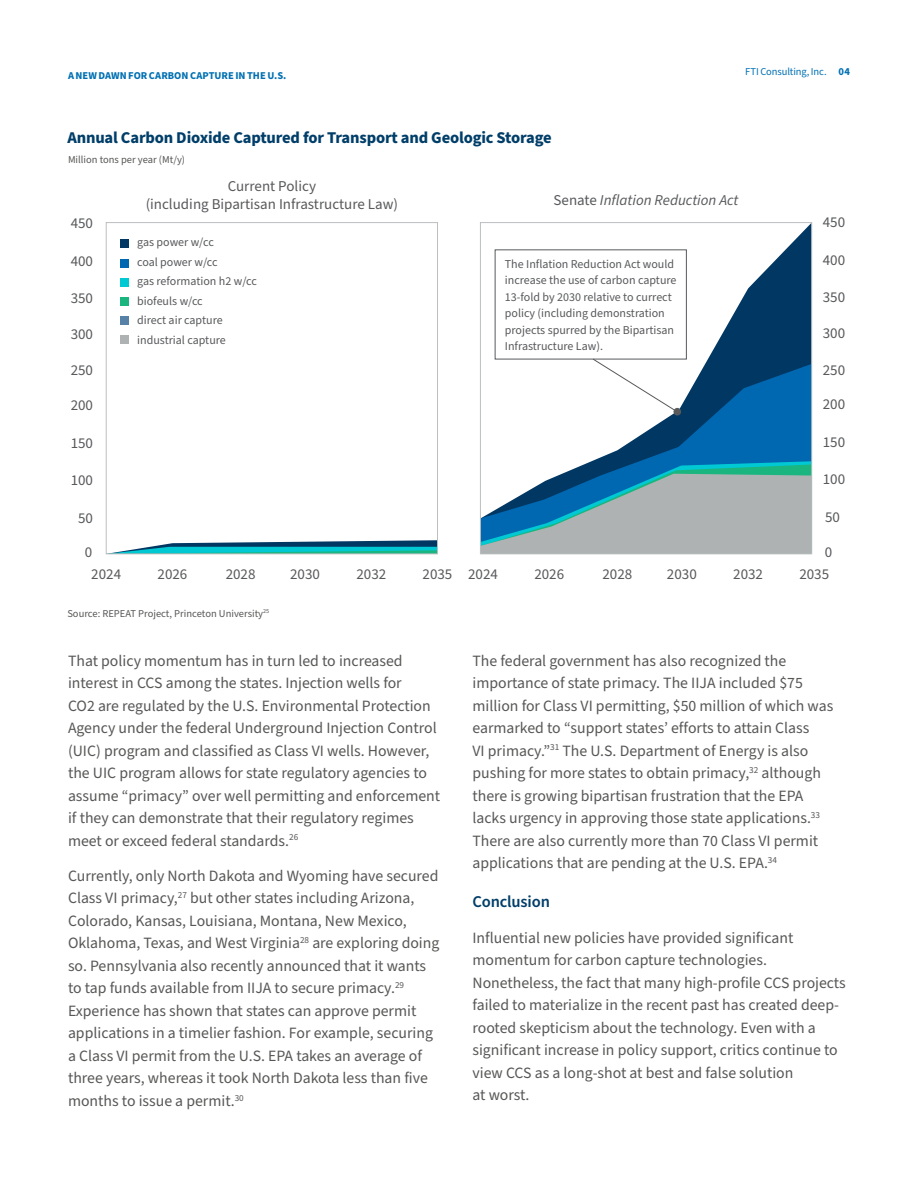
<style>
.page{position:relative;width:918px;height:1188px;background:#fff}
.page>*{position:absolute;margin:0;border:0;box-sizing:border-box;transform-origin:0 0}
.t1{font:700 16.5px "Source Sans Pro";letter-spacing:-.01em;color:#003e69}
.t2{font:600 16.5px "Source Sans Pro";letter-spacing:-.01em;color:#003e69}
.t3{font:15.75px/22.5px "Source Sans Pro";color:#575756}
.t4{font:15px/18px "Source Sans Pro";color:#58595b;text-align:center}
.t5{font:italic 15px "Source Sans Pro";color:#58595b}
.t6{font:12px/19.5px "Source Sans Pro";color:#58595b}
.t7{font:10.5px "Source Sans Pro";color:#575756}
.t8{font:700 10.5px "Source Sans Pro";color:#0070b3}
.t9{font:10.5px "Source Sans Pro";letter-spacing:-.01em;color:#0070b3}
.s1{font-weight:700}
.s2{font-style:normal}
</style>
<div class="page">
<div style="left:120px;top:239px;width:8px;height:8px;background:#003763"></div>
<div style="left:120px;top:259px;width:8px;height:9px;background:#0067b1"></div>
<div style="left:120px;top:278px;width:8px;height:8px;background:#00c9d4"></div>
<div style="left:120px;top:297px;width:8px;height:8px;background:#1bb680"></div>
<div style="left:120px;top:316px;width:8px;height:8px;background:#5781a6"></div>
<div style="left:120px;top:335px;width:8px;height:9px;background:#afb2b3"></div>
<svg style="left:494px;top:224px;width:316px;height:140px"></svg>
<svg style="left:592px;top:364px;width:218px;height:97px;fill:#0067b1"></svg>
<svg style="left:482px;top:461px;width:328px;height:91px;background:#83a7b4"></svg>
<div style="left:674px;top:408px;width:7px;height:8px;background:#58595b;border-radius:50%"></div>
<svg style="left:592px;top:358px;width:87px;height:55px"></svg>
<svg style="left:118px;top:540px;width:318px;height:12px"></svg>
<div style="left:106px;top:222px;width:332px;height:332px;border:1px solid #bcbec0"></div>
<div style="left:480px;top:222px;width:332px;height:332px;border:1px solid #bcbec0"></div>
<p class="t8" style="left:68px;top:68px;width:220px">A NEW DAWN FOR CARBON CAPTURE IN THE U.S.</p>
<p class="t1" style="left:67px;top:126px;width:486px">Annual Carbon Dioxide Captured for Transport and Geologic Storage</p>
<p class="t7" style="left:68px;top:152px;width:119px">Million tons per year (Mt/y)</p>
<p class="t9" style="left:745px;top:64px;width:106px">FTI Consulting, Inc. <span class="s1">04</span></p>
<p class="t4" style="left:71px;top:214px;width:24px">450</p>
<p class="t4" style="left:71px;top:252px;width:24px">400</p>
<p class="t4" style="left:71px;top:290px;width:24px">350</p>
<p class="t4" style="left:71px;top:326px;width:24px">300</p>
<p class="t4" style="left:71px;top:362px;width:24px">250</p>
<p class="t4" style="left:71px;top:397px;width:24px">200</p>
<p class="t4" style="left:71px;top:434px;width:24px">150</p>
<p class="t4" style="left:71px;top:472px;width:24px">100</p>
<p class="t4" style="left:78px;top:509px;width:16px">50</p>
<p class="t4" style="left:85px;top:544px;width:9px">0</p>
<p class="t4" style="left:146px;top:177px;width:254px">Current Policy<br>(including Bipartisan Infrastructure Law)</p>
<p class="t6" style="left:137px;top:233px;width:121px">gas power w/cc<br>coal power w/cc<br>gas reformation h2 w/cc biofeuls w/cc<br>direct air capture industrial capture</p>
<p class="t5" style="left:554px;top:190px;width:186px"><span class="s2">Senate</span> Inflation Reduction Act</p>
<p class="t6" style="left:505px;top:256px;width:173px;line-height:16.5px">The Inflation Reduction Act would increase the use of carbon capture<br>13-fold by 2030 relative to currect policy (including demonstration projects spurred by the Bipartisan<br>Infrastructure Law).</p>
<p class="t4" style="left:823px;top:214px;width:24px">450</p>
<p class="t4" style="left:823px;top:251px;width:24px">400</p>
<p class="t4" style="left:823px;top:289px;width:24px">350</p>
<p class="t4" style="left:823px;top:325px;width:24px">300</p>
<p class="t4" style="left:823px;top:361px;width:24px">250</p>
<p class="t4" style="left:823px;top:396px;width:24px">200</p>
<p class="t4" style="left:823px;top:433px;width:24px">150</p>
<p class="t4" style="left:823px;top:471px;width:24px">100</p>
<p class="t4" style="left:825px;top:509px;width:16px">50</p>
<p class="t4" style="left:825px;top:543px;width:9px">0</p>
<p class="t4" style="left:91px;top:565px;width:31px">2024</p>
<p class="t4" style="left:158px;top:565px;width:31px">2026</p>
<p class="t4" style="left:226px;top:565px;width:31px">2028</p>
<p class="t4" style="left:290px;top:565px;width:31px">2030</p>
<p class="t4" style="left:356px;top:565px;width:31px">2032</p>
<p class="t4" style="left:423px;top:565px;width:77px">2035 2024</p>
<p class="t4" style="left:534px;top:565px;width:31px">2026</p>
<p class="t4" style="left:602px;top:565px;width:31px">2028</p>
<p class="t4" style="left:667px;top:565px;width:31px">2030</p>
<p class="t4" style="left:733px;top:565px;width:31px">2032</p>
<p class="t4" style="left:799px;top:565px;width:31px">2035</p>
<p class="t7" style="left:67px;top:606px;width:203px">Source: REPEAT Project, Princeton University<sup>25</sup></p>
<p class="t3" style="left:68px;top:650px;width:374px">That policy momentum has in turn led to increased interest in CCS among the states. Injection wells for<br>CO2 are regulated by the U.S. Environmental Protection Agency under the federal Underground Injection Control (UIC) program and classified as Class VI wells. However, the UIC program allows for state regulatory agencies to assume “primacy” over well permitting and enforcement if they can demonstrate that their regulatory regimes meet or exceed federal standards.<sup>26</sup></p>
<p class="t3" style="left:68px;top:865px;width:373px">Currently, only North Dakota and Wyoming have secured Class VI primacy,<sup>27</sup> but other states including Arizona, Colorado, Kansas, Louisiana, Montana, New Mexico, Oklahoma, Texas, and West Virginia<sup>28</sup> are exploring doing so. Pennsylvania also recently announced that it wants to tap funds available from IIJA to secure primacy.<sup>29<br></sup>Experience has shown that states can approve permit applications in a timelier fashion. For example, securing a Class VI permit from the U.S. EPA takes an average of three years, whereas it took North Dakota less than five months to issue a permit.<sup>30</sup></p>
<p class="t3" style="left:472px;top:650px;width:362px">The federal government has also recognized the importance of state primacy. The IIJA included $75 million for Class VI permitting, $50 million of which was earmarked to “support states’ efforts to attain Class<br>VI primacy.”<sup>31</sup> The U.S. Department of Energy is also pushing for more states to obtain primacy,<sup>32</sup> although there is growing bipartisan frustration that the EPA lacks urgency in approving those state applications.<sup>33<br></sup>There are also currently more than 70 Class VI permit applications that are pending at the U.S. EPA.<sup>34</sup></p>
<p class="t2" style="left:473px;top:891px;width:79px">Conclusion</p>
<p class="t3" style="left:473px;top:927px;width:375px">Influential new policies have provided significant momentum for carbon capture technologies.<br>Nonetheless, the fact that many high-profile CCS projects failed to materialize in the recent past has created deep&shy;rooted skepticism about the technology. Even with a significant increase in policy support, critics continue to view CCS as a long-shot at best and false solution<br>at worst.</p>
</div>
